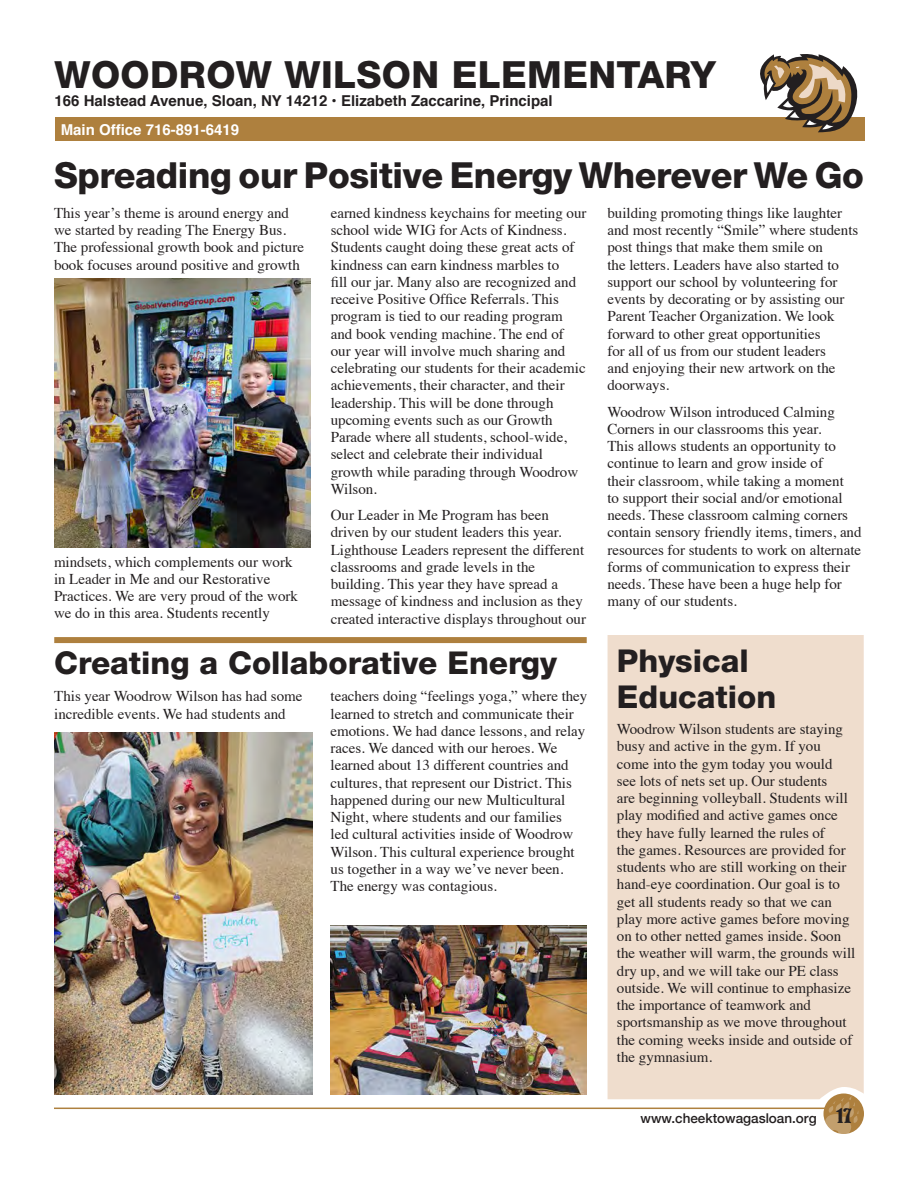
<style>
.page{position:relative;width:918px;height:1188px;background:#fff}
.page>*{position:absolute;margin:0;border:0;box-sizing:border-box;transform-origin:0 0}
.t1{font:800 37.5px "Helvetica Neue LT Std";letter-spacing:.01em;color:#231f20}
.Heading{font:800 36px "Helvetica Neue LT Std";letter-spacing:-.01em;color:#231f20}
.head_w_rule{font:800 31.5px "Helvetica Neue LT Std";color:#231f20}
.Heading-2{font:800 31.5px/36px "Helvetica Neue LT Std";color:#231f20}
.body_Text_10_11_5{font:15px/17.2px "Times";color:#231f20}
.t2{font:700 15px "Helvetica";color:#231f20}
.t3{font:700 15px "Helvetica";color:#fff}
.t4{font:500 13.5px "Helvetica Neue";color:#231f20}
.s1{font-family:"Bernhard Std";font-weight:700;font-stretch:condensed;font-size:21px}
</style>
<div class="page">
<div style="left:55px;top:118px;width:810px;height:23px;background:#ae803e"></div>
<svg style="left:760px;top:54px;width:97px;height:78px"></svg>
<hr style="left:54px;top:1108px;width:790px;height:1px;background:#ae803e">
<div style="left:824px;top:1094px;width:40px;height:40px;background:#ae803e;border-radius:50%"></div>
<svg style="left:824px;top:1099px;width:34px;height:35px"></svg>
<div style="left:608px;top:635px;width:256px;height:464px;background:#efddcd"></div>
<img style="left:55px;top:279px;width:255px;height:269px">
<div style="left:54px;top:637px;width:533px;height:6px;background:#ae803e"></div>
<img style="left:331px;top:925px;width:256px;height:170px">
<img style="left:54px;top:733px;width:258px;height:362px">
<h1 class="t1" style="left:55px;top:52px;width:663px">WOODROW WILSON ELEMENTARY</h1>
<p class="t2" style="left:55px;top:89px;width:500px">166 Halstead Avenue, Sloan, NY 14212 • Elizabeth Zaccarine, Principal</p>
<p class="t3" style="left:61px;top:118px;width:180px">Main Office 716-891-6419</p>
<h1 class="Heading" style="left:54px;top:153px;width:812px">Spreading our Positive Energy Wherever We Go</h1>
<p class="body_Text_10_11_5" style="left:54px;top:203px;width:252px">This year’s theme is around energy and we started by reading The Energy Bus.<br>The professional growth book and picture book focuses around positive and growth</p>
<p class="body_Text_10_11_5" style="left:331px;top:203px;width:257px">earned kindness keychains for meeting our school wide WIG for Acts of Kindness.<br>Students caught doing these great acts of kindness can earn kindness marbles to<br>fill our jar. Many also are recognized and receive Positive Office Referrals. This program is tied to our reading program and book vending machine. The end of our year will involve much sharing and celebrating our students for their academic achievements, their character, and their leadership. This will be done through upcoming events such as our Growth Parade where all students, school-wide, select and celebrate their individual growth while parading through Woodrow Wilson.</p>
<p class="body_Text_10_11_5" style="left:331px;top:505px;width:257px">Our Leader in Me Program has been driven by our student leaders this year.<br>Lighthouse Leaders represent the different classrooms and grade levels in the building. This year they have spread a message of kindness and inclusion as they created interactive displays throughout our</p>
<p class="body_Text_10_11_5" style="left:608px;top:203px;width:252px">building promoting things like laughter and most recently “Smile” where students post things that make them smile on<br>the letters. Leaders have also started to support our school by volunteering for events by decorating or by assisting our Parent Teacher Organization. We look forward to other great opportunities<br>for all of us from our student leaders<br>and enjoying their new artwork on the doorways.</p>
<p class="body_Text_10_11_5" style="left:608px;top:402px;width:256px">Woodrow Wilson introduced Calming Corners in our classrooms this year.<br>This allows students an opportunity to continue to learn and grow inside of<br>their classroom, while taking a moment<br>to support their social and/or emotional needs. These classroom calming corners contain sensory friendly items, timers, and resources for students to work on alternate forms of communication to express their needs. These have been a huge help for many of our students.</p>
<p class="body_Text_10_11_5" style="left:54px;top:552px;width:245px">mindsets, which complements our work in Leader in Me and our Restorative Practices. We are very proud of the work we do in this area. Students recently</p>
<h1 class="head_w_rule" style="left:54px;top:644px;width:504px">Creating a Collaborative Energy</h1>
<p class="body_Text_10_11_5" style="left:54px;top:686px;width:250px">This year Woodrow Wilson has had some incredible events. We had students and</p>
<p class="body_Text_10_11_5" style="left:331px;top:686px;width:258px">teachers doing “feelings yoga,” where they learned to stretch and communicate their emotions. We had dance lessons, and relay races. We danced with our heroes. We learned about 13 different countries and cultures, that represent our District. This happened during our new Multicultural Night, where students and our families<br>led cultural activities inside of Woodrow Wilson. This cultural experience brought us together in a way we’ve never been.<br>The energy was contagious.</p>
<h1 class="Heading-2" style="left:617px;top:643px;width:161px">Physical<br>Education</h1>
<p class="body_Text_10_11_5" style="left:617px;top:719px;width:240px">Woodrow Wilson students are staying busy and active in the gym. If you come into the gym today you would see lots of nets set up. Our students<br>are beginning volleyball. Students will play modified and active games once they have fully learned the rules of<br>the games. Resources are provided for students who are still working on their hand-eye coordination. Our goal is to get all students ready so that we can play more active games before moving on to other netted games inside. Soon the weather will warm, the grounds will dry up, and we will take our PE class outside. We will continue to emphasize the importance of teamwork and sportsmanship as we move throughout the coming weeks inside and outside of the gymnasium.</p>
<p class="t4" style="left:641px;top:1107px;width:212px">www.cheektowagasloan.org <span class="s1">17</span></p>
</div>
